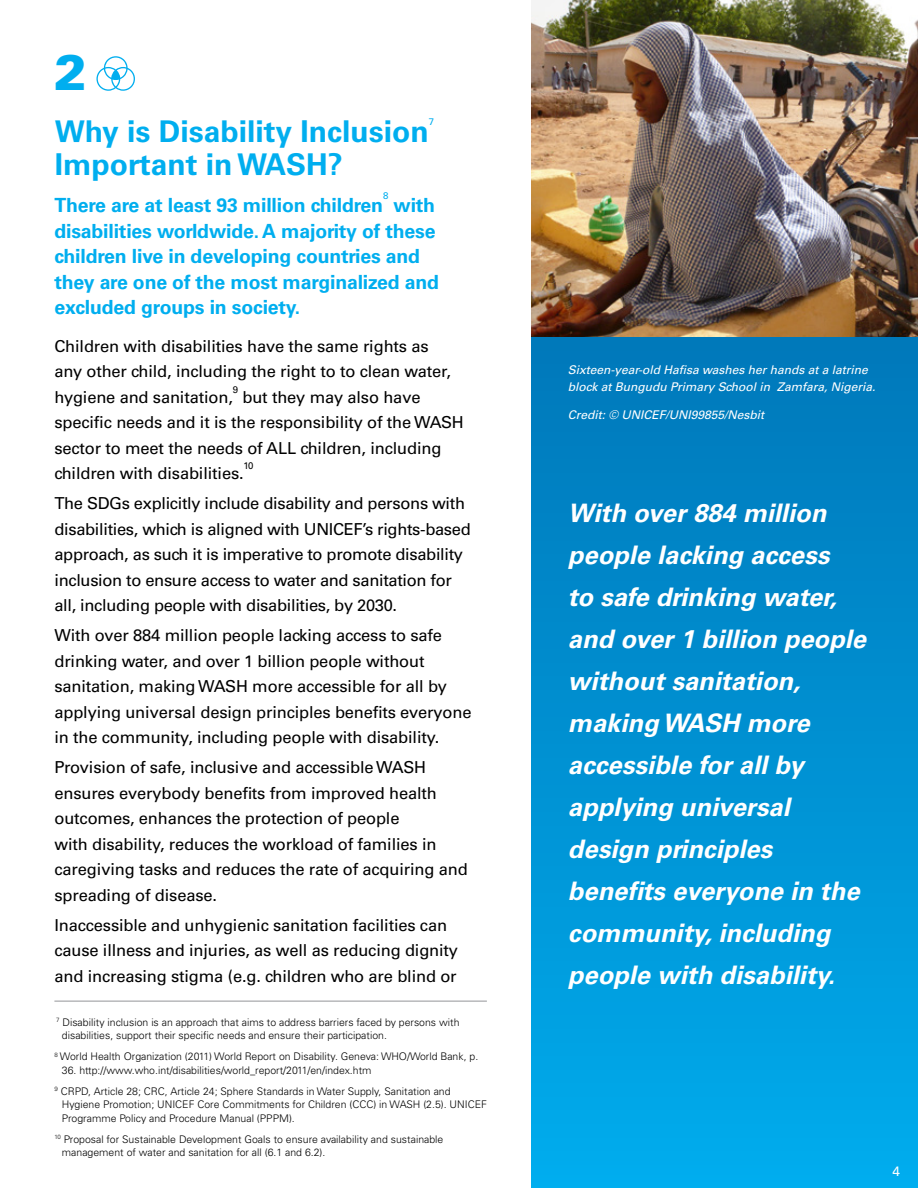
<style>
.page{position:relative;width:918px;height:1188px;background:#fff}
.page>*{position:absolute;margin:0;border:0;box-sizing:border-box;transform-origin:0 0}
.t1{font:900 49.5px "Univers LT Std";color:#00aeef}
.t2{font:700 30px "Univers LT Std";color:#00aeef}
.t3{font:italic 700 25.5px/42px "Univers LT Std";color:#fff}
.t4{font:700 19.5px/25.5px "Univers LT Std";letter-spacing:-.01em;color:#00aeef}
.t5{font:16.5px/25.5px "Univers LT Std";letter-spacing:-.01em;color:#000}
.t6{font:13.5px "Univers LT Std";color:#fff}
.t7{font:italic 12px/16.5px "Univers LT Std";color:#fff}
.t8{font:300 10.5px/13.5px "Univers LT Std";color:#000}
.t9{font:9.6px "Univers LT Std";color:#000}
.t10{font:9.6px "Univers LT Std";color:#00aeef}
</style>
<div class="page">
<div style="left:531px;top:337px;width:387px;height:851px;background:linear-gradient(to bottom,#0078b9,#00aced)"></div>
<img style="left:531px;top:0;width:387px;height:337px">
<hr style="left:54px;top:1001px;width:433px;height:1px;background:#939598">
<svg style="left:96px;top:56px;width:39px;height:35px"></svg>
<h1 class="t1" style="left:54px;top:41px;width:35px">2</h1>
<h2 class="t2" style="left:55px;top:114px;width:375px">Why is Disability Inclusion</h2>
<p class="t10" style="left:429px;top:116px;width:7px">7</p>
<h2 class="t2" style="left:55px;top:147px;width:289px">Important in WASH?</h2>
<p class="t10" style="left:383px;top:190px;width:7px">8</p>
<p class="t4" style="left:54px;top:193px;width:386px;text-indent:339px">with disabilities worldwide. A majority of these children live in developing countries and they are one of the most marginalized and excluded groups in society.</p>
<p class="t4" style="left:54px;top:193px;width:330px">There are at least 93 million children</p>
<p class="t5" style="left:54px;top:333px;width:398px">Children with disabilities have the same rights as any other child, including the right to to clean water, hygiene and sanitation,</p>
<p class="t9" style="left:233px;top:384px;width:7px">9</p>
<p class="t5" style="left:54px;top:384px;width:411px;text-indent:188px">but they may also have specific needs and it is the responsibility of the WASH sector to meet the needs of ALL children, including children with disabilities.</p>
<p class="t9" style="left:244px;top:460px;width:12px">10</p>
<p class="t5" style="left:54px;top:491px;width:418px">The SDGs explicitly include disability and persons with disabilities, which is aligned with UNICEF’s rights-based approach, as such it is imperative to promote disability inclusion to ensure access to water and sanitation for all, including people with disabilities, by 2030.</p>
<p class="t5" style="left:54px;top:623px;width:419px">With over 884 million people lacking access to safe drinking water, and over 1 billion people without sanitation, making WASH more accessible for all by applying universal design principles benefits everyone in the community, including people with disability.</p>
<p class="t5" style="left:54px;top:755px;width:415px">Provision of safe, inclusive and accessible WASH ensures everybody benefits from improved health outcomes, enhances the protection of people<br>with disability, reduces the workload of families in caregiving tasks and reduces the rate of acquiring and spreading of disease.</p>
<p class="t5" style="left:54px;top:912px;width:405px">Inaccessible and unhygienic sanitation facilities can cause illness and injuries, as well as reducing dignity and increasing stigma (e.g. children who are blind or</p>
<p class="t8" style="left:62px;top:1015px;width:399px;text-indent:-6px"><sup>7</sup> Disability inclusion is an approach that aims to address barriers faced by persons with disabilities, support their specific needs and ensure their participation.</p>
<p class="t8" style="left:54px;top:1050px;width:425px"><sup>8</sup> World Health Organization (2011) World Report on Disability. Geneva: WHO/World Bank, p.</p>
<p class="t8" style="left:54px;top:1059px;width:398px;line-height:21px;text-indent:7px">36. http://www.who.int/disabilities/world_report/2011/en/index.htm<br><sup>9</sup> CRPD, Article 28; CRC, Article 24; Sphere Standards in Water Supply, Sanitation and</p>
<p class="t8" style="left:62px;top:1098px;width:427px">Hygiene Promotion; UNICEF Core Commitments for Children (CCC) in WASH (2.5). UNICEF<br>Programme Policy and Procedure Manual (PPPM).</p>
<p class="t8" style="left:62px;top:1132px;width:383px;text-indent:-8px"><sup>10</sup> Proposal for Sustainable Development Goals to ensure availability and sustainable management of water and sanitation for all (6.1 and 6.2).</p>
<p class="t7" style="left:568px;top:362px;width:309px">Sixteen-year-old Hafisa washes her hands at a latrine block at Bungudu Primary School in Zamfara, Nigeria.</p>
<p class="t7" style="left:568px;top:407px;width:198px">Credit: © UNICEF/UNI99855/Nesbit</p>
<p class="t3" style="left:568px;top:493px;width:299px">With over 884 million people lacking access<br>to safe drinking water, and over 1 billion people without sanitation, making WASH more accessible for all by applying universal design principles benefits everyone in the community, including people with disability.</p>
<p class="t6" style="left:892px;top:1164px;width:9px">4</p>
</div>
